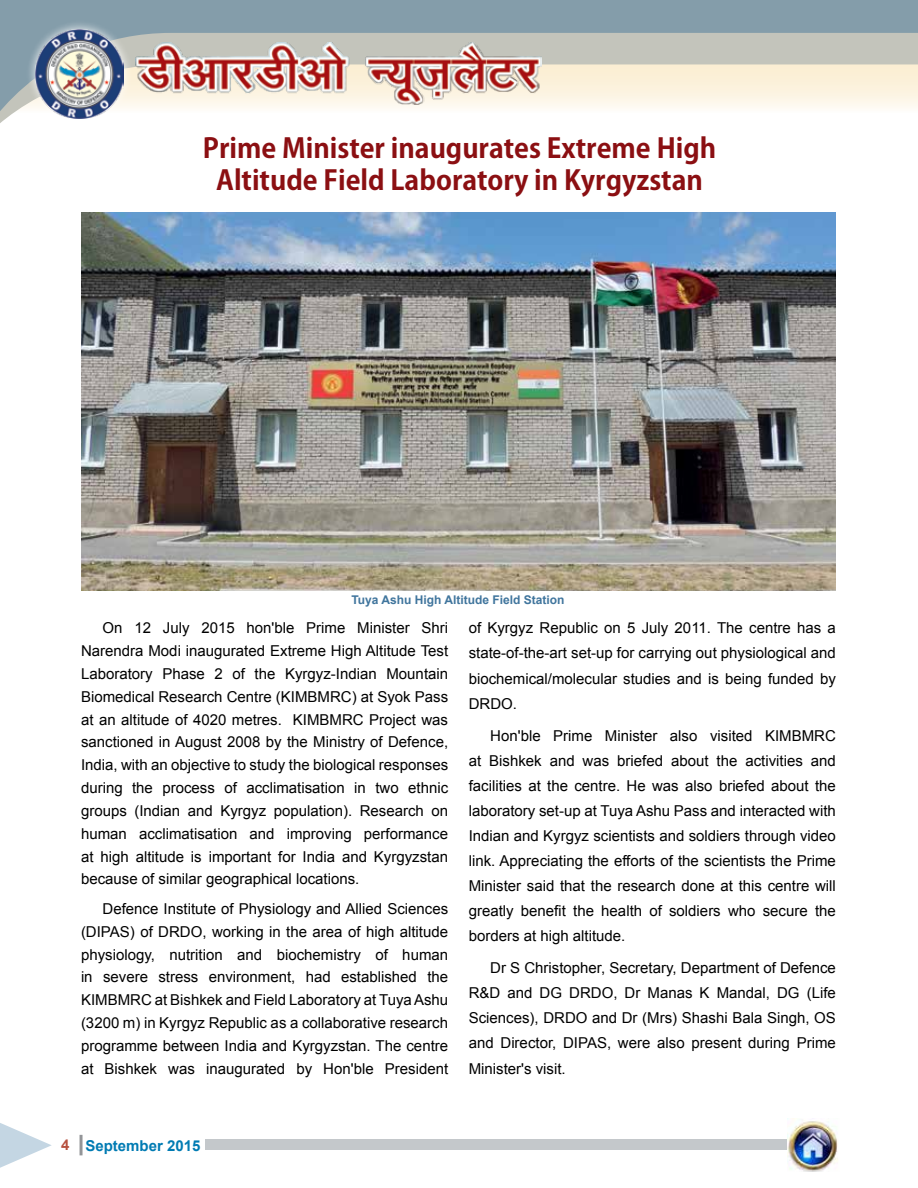
<style>
.page{position:relative;width:918px;height:1188px;background:#fff}
.page>*{position:absolute;margin:0;border:0;box-sizing:border-box;transform-origin:0 0}
.t1{font:700 27px/32.4px "Koz Go Pro";color:#8b0f12;text-align:center}
.t2{font:15px/22.8px "Arial";color:#000;text-align:justify}
.t3{font:700 15px "Arial";color:#007bb3}
.t4{font:700 12px "Arial";color:#40759d}
.s1{color:#b7513f}
</style>
<div class="page">
<hr style="left:80px;top:1135px;width:3px;height:20px;background:#939598">
<div style="left:205px;top:1139px;width:631px;height:11px;background:#c4c8cb"></div>
<svg style="left:0;top:1123px;width:52px;height:45px"></svg>
<svg style="left:0;top:0;width:918px;height:123px"></svg>
<img style="left:135px;top:42px;width:407px;height:62px">
<div style="left:25px;top:20px;width:108px;height:108px;background:#fff;opacity:.75"></div>
<img style="left:35px;top:29px;width:89px;height:89px">
<img style="left:788px;top:1121px;width:50px;height:51px">
<img style="left:81px;top:212px;width:755px;height:378px">
<h1 class="t1" style="left:203px;top:133px;width:515px">Prime Minister inaugurates Extreme High<br>Altitude Field Laboratory in Kyrgyzstan</h1>
<p class="t4" style="left:351px;top:591px;width:214px">Tuya Ashu High Altitude Field Station</p>
<p class="t2" style="left:81px;top:617px;width:369px;text-indent:22px">On 12 July 2015 hon'ble Prime Minister Shri Narendra Modi inaugurated Extreme High Altitude Test Laboratory Phase 2 of the Kyrgyz-Indian Mountain Biomedical Research Centre (KIMBMRC) at Syok Pass at an altitude of 4020 metres. KIMBMRC Project was sanctioned in August 2008 by the Ministry of Defence, India, with an objective to study the biological responses during the process of acclimatisation in two ethnic groups (Indian and Kyrgyz population). Research on human acclimatisation and improving performance at high altitude is important for India and Kyrgyzstan because of similar geographical locations.</p>
<p class="t2" style="left:81px;top:897px;width:369px;text-indent:22px">Defence Institute of Physiology and Allied Sciences (DIPAS) of DRDO, working in the area of high altitude physiology, nutrition and biochemistry of human in severe stress environment, had established the KIMBMRC at Bishkek and Field Laboratory at Tuya Ashu (3200 m) in Kyrgyz Republic as a collaborative research programme between India and Kyrgyzstan. The centre at Bishkek was inaugurated by Hon'ble President</p>
<p class="t2" style="left:469px;top:616px;width:369px;line-height:25px">of Kyrgyz Republic on 5 July 2011. The centre has a state-of-the-art set-up for carrying out physiological and biochemical/molecular studies and is being funded by DRDO.</p>
<p class="t2" style="left:469px;top:723px;width:369px;line-height:25px;text-indent:22px">Hon'ble Prime Minister also visited KIMBMRC at Bishkek and was briefed about the activities and facilities at the centre. He was also briefed about the laboratory set-up at Tuya Ashu Pass and interacted with Indian and Kyrgyz scientists and soldiers through video link. Appreciating the efforts of the scientists the Prime Minister said that the research done at this centre will greatly benefit the health of soldiers who secure the borders at high altitude.</p>
<p class="t2" style="left:469px;top:955px;width:369px;line-height:25px;text-indent:22px">Dr S Christopher, Secretary, Department of Defence R&amp;D and DG DRDO, Dr Manas K Mandal, DG (Life Sciences), DRDO and Dr (Mrs) Shashi Bala Singh, OS and Director, DIPAS, were also present during Prime Minister's visit.</p>
<p class="t3" style="left:61px;top:1136px;width:141px"><span class="s1">4</span> September 2015</p>
</div>
